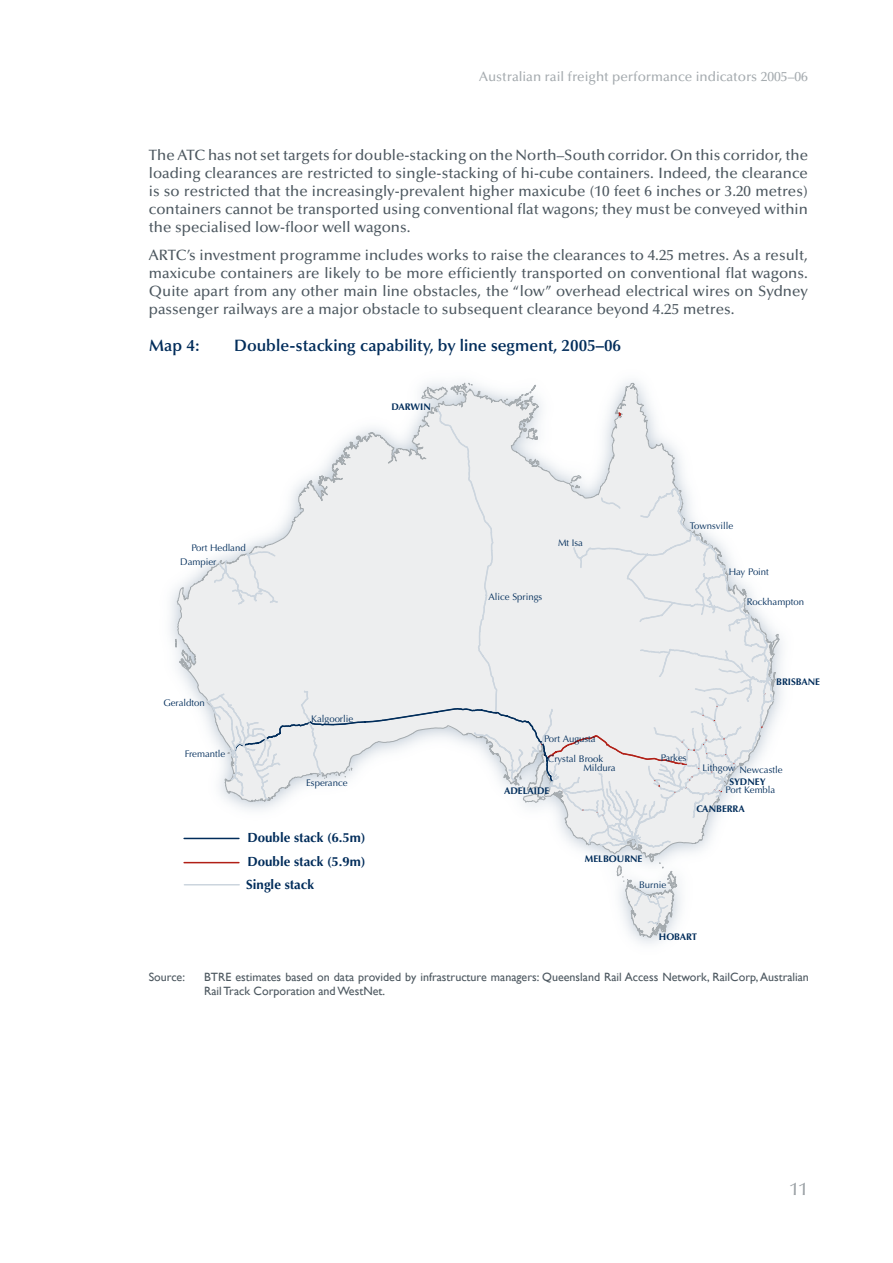
<style>
.page{position:relative;width:893px;height:1263px;background:#fff}
.page>*{position:absolute;margin:0;border:0;box-sizing:border-box;transform-origin:0 0}
.t1{font:500 18px "Optima LT Std";color:#9da3a7}
.t2{font:600 16.5px "Optima LT Std";color:#002c5a}
.t3{font:500 15px/18px "Optima LT Std";color:#4c575f;text-align:justify}
.t4{font:500 13.5px "Optima LT Std";color:#a5abaf}
.t5{font:700 13.35px "Optima";color:#002c5a}
.t6{font:12px/13.5px "Gill Sans";color:#4c575f}
.t7{font:9.6px/20.2px "Optima";color:#002c5a}
.t8{font:700 9.6px "Optima";color:#002c5a}
</style>
<div class="page">
<svg style="left:177px;top:564px;width:29px;height:275px"></svg>
<hr style="left:184px;top:838px;width:55px;height:1px;background:#002c5a">
<hr style="left:184px;top:884px;width:55px;height:1px;background:#ccd5de">
<hr style="left:184px;top:862px;width:55px;height:1px;background:#b11f16">
<svg style="left:206px;top:382px;width:574px;height:560px"></svg>
<p class="t4" style="left:479px;top:69px;width:330px">Australian rail freight performance indicators 2005–06</p>
<p class="t3" style="left:149px;top:146px;width:661px">The ATC has not set targets for double-stacking on the North–South corridor. On this corridor, the loading clearances are restricted to single-stacking of hi-cube containers. Indeed, the clearance is so restricted that the increasingly-prevalent higher maxicube (10 feet 6 inches or 3.20 metres) containers cannot be transported using conventional flat wagons; they must be conveyed within the specialised low-floor well wagons.</p>
<p class="t3" style="left:149px;top:247px;width:661px">ARTC’s investment programme includes works to raise the clearances to 4.25 metres. As a result, maxicube containers are likely to be more efficiently transported on conventional flat wagons.<br>Quite apart from any other main line obstacles, the “low” overhead electrical wires on Sydney passenger railways are a major obstacle to subsequent clearance beyond 4.25 metres.</p>
<p class="t2" style="left:149px;top:336px;width:52px">Map 4:</p>
<p class="t2" style="left:234px;top:336px;width:388px">Double-stacking capability, by line segment, 2005–06</p>
<p class="t8" style="left:392px;top:401px;width:41px">DARWIN</p>
<p class="t7" style="left:191px;top:538px;width:56px">Port Hedland</p>
<p class="t7" style="left:180px;top:551px;width:38px">Dampier</p>
<p class="t7" style="left:163px;top:693px;width:43px">Geraldton</p>
<p class="t7" style="left:185px;top:744px;width:42px">Fremantle</p>
<p class="t7" style="left:311px;top:708px;width:44px">Kalgoorlie</p>
<p class="t7" style="left:306px;top:772px;width:43px">Esperance</p>
<p class="t5" style="left:248px;top:830px;width:119px">Double stack (6.5m)</p>
<p class="t5" style="left:246px;top:876px;width:69px">Single stack</p>
<p class="t5" style="left:248px;top:854px;width:119px">Double stack (5.9m)</p>
<p class="t7" style="left:558px;top:533px;width:27px">Mt Isa</p>
<p class="t7" style="left:488px;top:587px;width:55px">Alice Springs</p>
<p class="t7" style="left:690px;top:516px;width:45px">Townsville</p>
<p class="t7" style="left:729px;top:561px;width:42px">Hay Point</p>
<p class="t7" style="left:747px;top:591px;width:59px">Rockhampton</p>
<p class="t8" style="left:776px;top:676px;width:45px">BRISBANE</p>
<p class="t7" style="left:544px;top:729px;width:53px">Port Augusta</p>
<p class="t7" style="left:548px;top:749px;width:57px">Crystal Brook</p>
<p class="t7" style="left:583px;top:758px;width:34px">Mildura</p>
<p class="t8" style="left:504px;top:785px;width:47px">ADELAIDE</p>
<p class="t8" style="left:585px;top:853px;width:59px">MELBOURNE</p>
<p class="t7" style="left:661px;top:747px;width:27px">Parkes</p>
<p class="t7" style="left:702px;top:757px;width:34px">Lithgow</p>
<p class="t7" style="left:725px;top:760px;width:59px;text-indent:14px">Newcastle<br>Port Kembla</p>
<p class="t8" style="left:729px;top:776px;width:38px">SYDNEY</p>
<p class="t8" style="left:696px;top:803px;width:50px">CANBERRA</p>
<p class="t7" style="left:639px;top:875px;width:29px">Burnie</p>
<p class="t8" style="left:659px;top:931px;width:40px">HOBART</p>
<p class="t6" style="left:149px;top:970px;width:38px">Source:</p>
<p class="t6" style="left:204px;top:970px;width:606px">BTRE estimates based on data provided by infrastructure managers: Queensland Rail Access Network, RailCorp, Australian<br>Rail Track Corporation and WestNet.</p>
<p class="t1" style="left:790px;top:1179px;width:19px">11</p>
</div>
